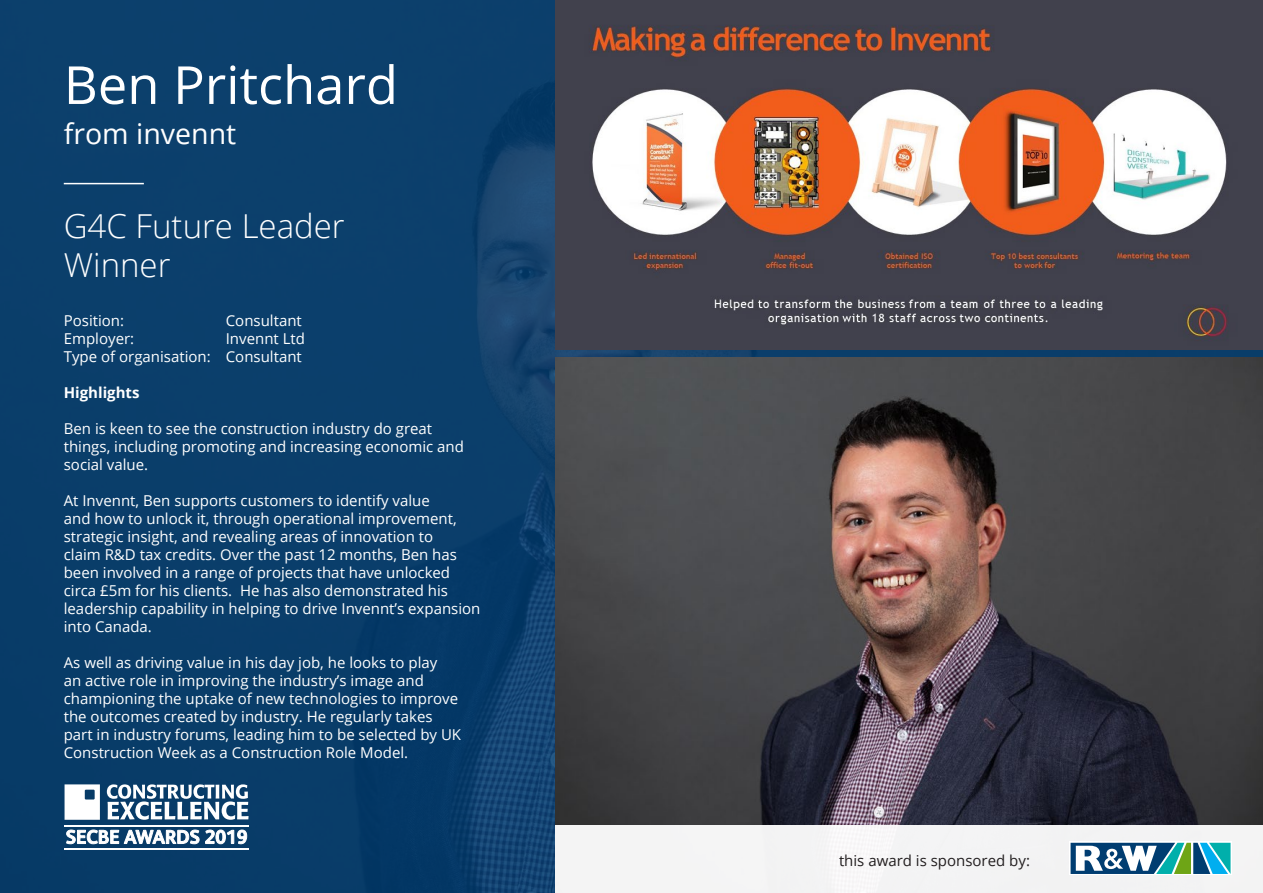
<style>
.page{position:relative;width:1263px;height:893px;background:#0b3e6b}
.page>*{position:absolute;margin:0;border:0;box-sizing:border-box;transform-origin:0 0}
.t1{font:52.5px "Open Sans";color:#fff}
.t2{font:300 33px "Open Sans";color:#fff}
.t3{font:28.5px "Open Sans";color:#fff}
.t4{font:15px/18px "Open Sans";color:#fff}
.t5{font:15px "Open Sans";color:#231f20}
.t6{font:700 15px "Open Sans";color:#fff}
</style>
<div class="page">
<img style="left:555px;top:357px;width:708px;height:468px">
<img style="left:555px;top:0;width:708px;height:350px">
<div style="left:555px;top:825px;width:708px;height:68px;background:#f4f4f4"></div>
<svg style="left:1069px;top:842px;width:162px;height:33px"></svg>
<svg style="left:1070px;top:843px;width:160px;height:31px"></svg>
<hr style="left:65px;top:848px;width:184px;height:1px;background:#fff">
<svg style="left:65px;top:784px;width:184px;height:61px"></svg>
<hr style="left:64px;top:183px;width:80px;height:1px;background:#fff">
<p class="t1" style="left:64px;top:49px;width:336px">Ben Pritchard</p>
<p class="t3" style="left:64px;top:115px;width:174px">from invennt</p>
<p class="t2" style="left:64px;top:203px;width:282px">G4C Future Leader</p>
<p class="t2" style="left:64px;top:243px;width:108px">Winner</p>
<p class="t4" style="left:64px;top:311px;width:62px">Position:</p>
<p class="t4" style="left:226px;top:311px;width:78px">Consultant</p>
<p class="t4" style="left:64px;top:329px;width:72px">Employer:</p>
<p class="t4" style="left:226px;top:329px;width:81px">Invennt Ltd</p>
<p class="t4" style="left:64px;top:347px;width:240px">Type of organisation: Consultant</p>
<p class="t6" style="left:64px;top:382px;width:77px">Highlights</p>
<p class="t4" style="left:64px;top:419px;width:402px">Ben is keen to see the construction industry do great things, including promoting and increasing economic and social value.</p>
<p class="t4" style="left:64px;top:491px;width:418px">At Invennt, Ben supports customers to identify value<br>and how to unlock it, through operational improvement, strategic insight, and revealing areas of innovation to<br>claim R&amp;D tax credits. Over the past 12 months, Ben has been involved in a range of projects that have unlocked circa £5m for his clients. He has also demonstrated his leadership capability in helping to drive Invennt’s expansion into Canada.</p>
<p class="t4" style="left:64px;top:653px;width:399px">As well as driving value in his day job, he looks to play<br>an active role in improving the industry’s image and championing the uptake of new technologies to improve the outcomes created by industry. He regularly takes part in industry forums, leading him to be selected by UK Construction Week as a Construction Role Model.</p>
<p class="t5" style="left:839px;top:850px;width:192px">this award is sponsored by:</p>
</div>
